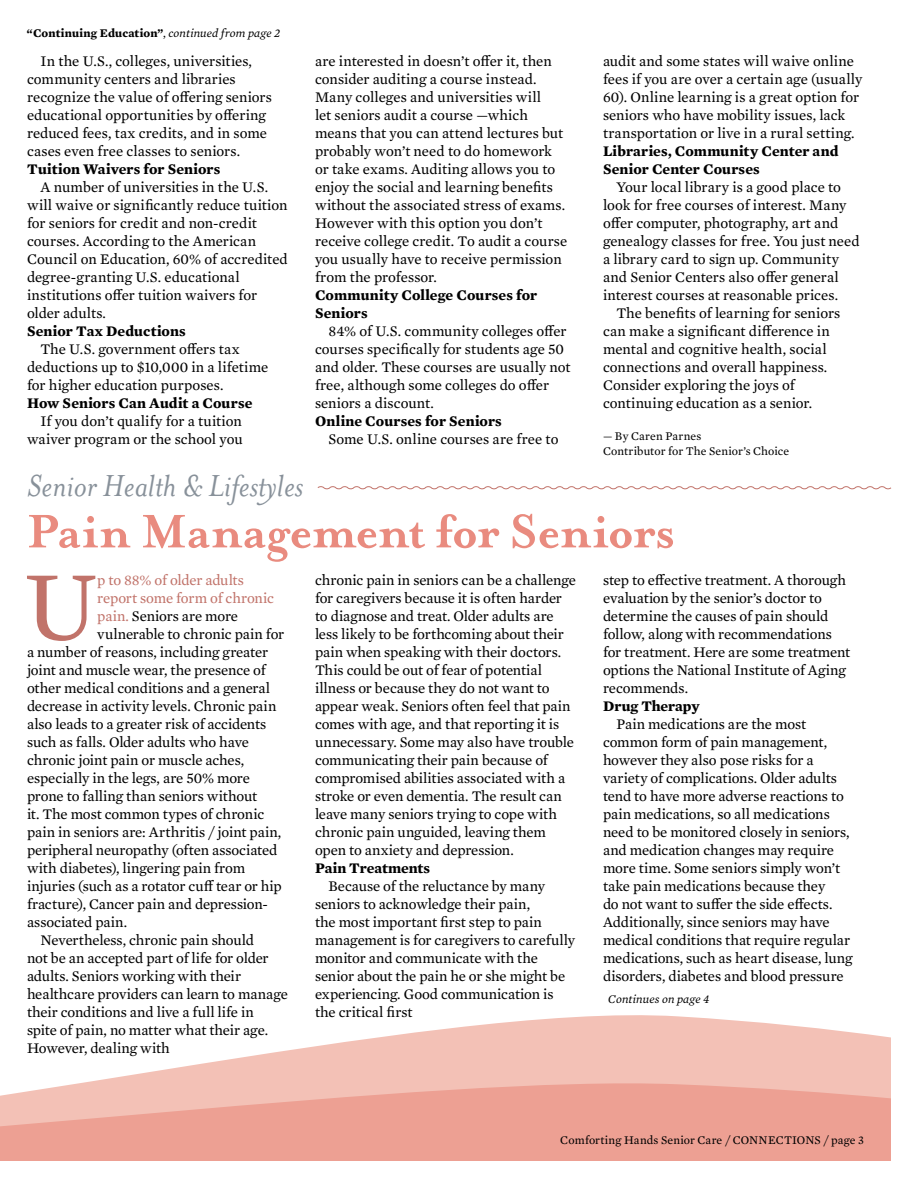
<style>
.page{position:relative;width:918px;height:1188px;background:#fff}
.page>*{position:absolute;margin:0;border:0;box-sizing:border-box;transform-origin:0 0}
.t1{font:99.75px "Mercury Text G2";color:#c1736a}
.t2{font:700 54px "Mrs Eaves";letter-spacing:-.01em;color:#e98b7f}
.t3{font:italic 34.95px "Mrs Eaves";color:#88919a}
.t4{font:15px/18px "Mercury Text G2";letter-spacing:-.005em;color:#000}
.t5{font:700 15px/18px "Mercury Text G2";letter-spacing:.005em;color:#000}
.t6{font:15px "Mercury Text G2";letter-spacing:-.015em;color:#c1736a}
.t7{font:12px/14.4px "Mercury Text G2";letter-spacing:.01em;color:#000}
.t8{font:700 12px "Mercury Text G2";letter-spacing:.015em;color:#000}
.t9{font:italic 12px "Mercury Text G2";letter-spacing:.01em;color:#000}
.s1{font-weight:400}
.s2{font-weight:400;font-style:italic}
.s3{color:#c1736a}
</style>
<div class="page">
<svg style="left:138px;top:1046px;width:753px;height:28px;fill:#f3c1b6"></svg>
<svg style="left:0;top:1074px;width:891px;height:87px;fill:#eda093"></svg>
<svg style="left:317px;top:486px;width:575px;height:562px"></svg>
<p class="t8" style="left:27px;top:24px;width:255px">“Continuing Education”<span class="s1">,</span> <span class="s2">continued from page 2</span></p>
<p class="t4" style="left:27px;top:51px;width:246px;text-indent:13px">In the U.S., colleges, universities, community centers and libraries recognize the value of offering seniors educational opportunities by offering reduced fees, tax credits, and in some cases even free classes to seniors.</p>
<p class="t5" style="left:27px;top:159px;width:195px">Tuition Waivers for Seniors</p>
<p class="t4" style="left:27px;top:177px;width:262px;text-indent:13px">A number of universities in the U.S. will waive or significantly reduce tuition for seniors for credit and non-credit courses. According to the American Council on Education, 60% of accredited degree-granting U.S. educational institutions offer tuition waivers for older adults.</p>
<p class="t5" style="left:27px;top:321px;width:160px">Senior Tax Deductions</p>
<p class="t4" style="left:27px;top:339px;width:243px;text-indent:13px">The U.S. government offers tax deductions up to $10,000 in a lifetime for higher education purposes.</p>
<p class="t5" style="left:27px;top:393px;width:227px">How Seniors Can Audit a Course</p>
<p class="t4" style="left:27px;top:411px;width:217px;text-align:right">If you don’t qualify for a tuition waiver program or the school you</p>
<h3 class="t3" style="left:27px;top:467px;width:278px">Senior Health &amp; Lifestyles</h3>
<p class="t4" style="left:315px;top:51px;width:254px">are interested in doesn’t offer it, then consider auditing a course instead.<br>Many colleges and universities will<br>let seniors audit a course —which means that you can attend lectures but probably won’t need to do homework or take exams. Auditing allows you to enjoy the social and learning benefits without the associated stress of exams.<br>However with this option you don’t receive college credit. To audit a course you usually have to receive permission from the professor.</p>
<p class="t5" style="left:315px;top:285px;width:224px">Community College Courses for<br>Seniors</p>
<p class="t4" style="left:315px;top:321px;width:257px;text-indent:13px">84% of U.S. community colleges offer courses specifically for students age 50 and older. These courses are usually not free, although some colleges do offer seniors a discount.</p>
<p class="t5" style="left:315px;top:411px;width:188px">Online Courses for Seniors</p>
<p class="t4" style="left:329px;top:429px;width:232px">Some U.S. online courses are free to</p>
<p class="t4" style="left:603px;top:51px;width:261px">audit and some states will waive online fees if you are over a certain age (usually 60). Online learning is a great option for seniors who have mobility issues, lack transportation or live in a rural setting.</p>
<p class="t5" style="left:603px;top:141px;width:237px">Libraries, Community Center and<br>Senior Center Courses</p>
<p class="t4" style="left:603px;top:177px;width:258px;text-indent:13px">Your local library is a good place to look for free courses of interest. Many offer computer, photography, art and genealogy classes for free. You just need a library card to sign up. Community and Senior Centers also offer general interest courses at reasonable prices.</p>
<p class="t4" style="left:603px;top:303px;width:239px;text-indent:13px">The benefits of learning for seniors can make a significant difference in mental and cognitive health, social connections and overall happiness.<br>Consider exploring the joys of continuing education as a senior.</p>
<p class="t7" style="left:603px;top:429px;width:188px">— By Caren Parnes<br>Contributor for The Senior’s Choice</p>
<h2 class="t2" style="left:27px;top:500px;width:649px">Pain Management for Seniors</h2>
<h1 class="t1" style="left:24px;top:534px;width:75px">U</h1>
<p class="t6" style="left:97px;top:569px;width:148px">p to 88% of older adults</p>
<p class="t6" style="left:97px;top:587px;width:178px">report some form of chronic</p>
<p class="t4" style="left:97px;top:606px;width:142px"><span class="s3">pain.</span> Seniors are more</p>
<p class="t4" style="left:97px;top:624px;width:188px">vulnerable to chronic pain for</p>
<p class="t4" style="left:27px;top:642px;width:243px">a number of reasons, including greater</p>
<p class="t4" style="left:27px;top:660px;width:240px">joint and muscle wear, the presence of</p>
<p class="t4" style="left:27px;top:678px;width:245px">other medical conditions and a general</p>
<p class="t4" style="left:27px;top:696px;width:251px">decrease in activity levels. Chronic pain</p>
<p class="t4" style="left:27px;top:714px;width:241px">also leads to a greater risk of accidents</p>
<p class="t4" style="left:27px;top:732px;width:224px">such as falls. Older adults who have</p>
<p class="t4" style="left:27px;top:750px;width:219px">chronic joint pain or muscle aches,</p>
<p class="t4" style="left:27px;top:768px;width:225px">especially in the legs, are 50% more</p>
<p class="t4" style="left:27px;top:786px;width:232px">prone to falling than seniors without</p>
<p class="t4" style="left:27px;top:804px;width:239px">it. The most common types of chronic</p>
<p class="t4" style="left:27px;top:822px;width:256px">pain in seniors are: Arthritis / joint pain,</p>
<p class="t4" style="left:27px;top:840px;width:252px">peripheral neuropathy (often associated</p>
<p class="t4" style="left:27px;top:858px;width:220px">with diabetes), lingering pain from</p>
<p class="t4" style="left:27px;top:876px;width:256px">injuries (such as a rotator cuff tear or hip</p>
<p class="t4" style="left:27px;top:894px;width:243px">fracture), Cancer pain and depression-</p>
<p class="t4" style="left:27px;top:912px;width:102px">associated pain.</p>
<p class="t4" style="left:41px;top:930px;width:215px">Nevertheless, chronic pain should</p>
<p class="t4" style="left:27px;top:948px;width:243px">not be an accepted part of life for older</p>
<p class="t4" style="left:27px;top:966px;width:216px">adults. Seniors working with their</p>
<p class="t4" style="left:27px;top:984px;width:262px">healthcare providers can learn to manage</p>
<p class="t4" style="left:27px;top:1002px;width:228px">their conditions and live a full life in</p>
<p class="t4" style="left:27px;top:1020px;width:243px">spite of pain, no matter what their age.</p>
<p class="t4" style="left:27px;top:1038px;width:144px">However, dealing with</p>
<p class="t4" style="left:315px;top:570px;width:262px">chronic pain in seniors can be a challenge for caregivers because it is often harder to diagnose and treat. Older adults are less likely to be forthcoming about their pain when speaking with their doctors.<br>This could be out of fear of potential illness or because they do not want to appear weak. Seniors often feel that pain comes with age, and that reporting it is unnecessary. Some may also have trouble communicating their pain because of compromised abilities associated with a stroke or even dementia. The result can leave many seniors trying to cope with chronic pain unguided, leaving them open to anxiety and depression.</p>
<p class="t5" style="left:315px;top:859px;width:117px">Pain Treatments</p>
<p class="t4" style="left:315px;top:876px;width:262px;text-indent:13px">Because of the reluctance by many seniors to acknowledge their pain,<br>the most important first step to pain management is for caregivers to carefully monitor and communicate with the senior about the pain he or she might be experiencing. Good communication is the critical first</p>
<p class="t4" style="left:603px;top:570px;width:249px">step to effective treatment. A thorough evaluation by the senior’s doctor to determine the causes of pain should follow, along with recommendations for treatment. Here are some treatment options the National Institute of Aging recommends.</p>
<p class="t5" style="left:603px;top:697px;width:98px">Drug Therapy</p>
<p class="t4" style="left:603px;top:714px;width:251px;text-indent:13px">Pain medications are the most common form of pain management, however they also pose risks for a variety of complications. Older adults tend to have more adverse reactions to pain medications, so all medications need to be monitored closely in seniors, and medication changes may require more time. Some seniors simply won’t take pain medications because they<br>do not want to suffer the side effects.<br>Additionally, since seniors may have medical conditions that require regular medications, such as heart disease, lung disorders, diabetes and blood pressure</p>
<p class="t9" style="left:608px;top:991px;width:103px">Continues on page 4</p>
<p class="t7" style="left:560px;top:1132px;width:305px">Comforting Hands Senior Care / CONNECTIONS / page 3</p>
</div>
